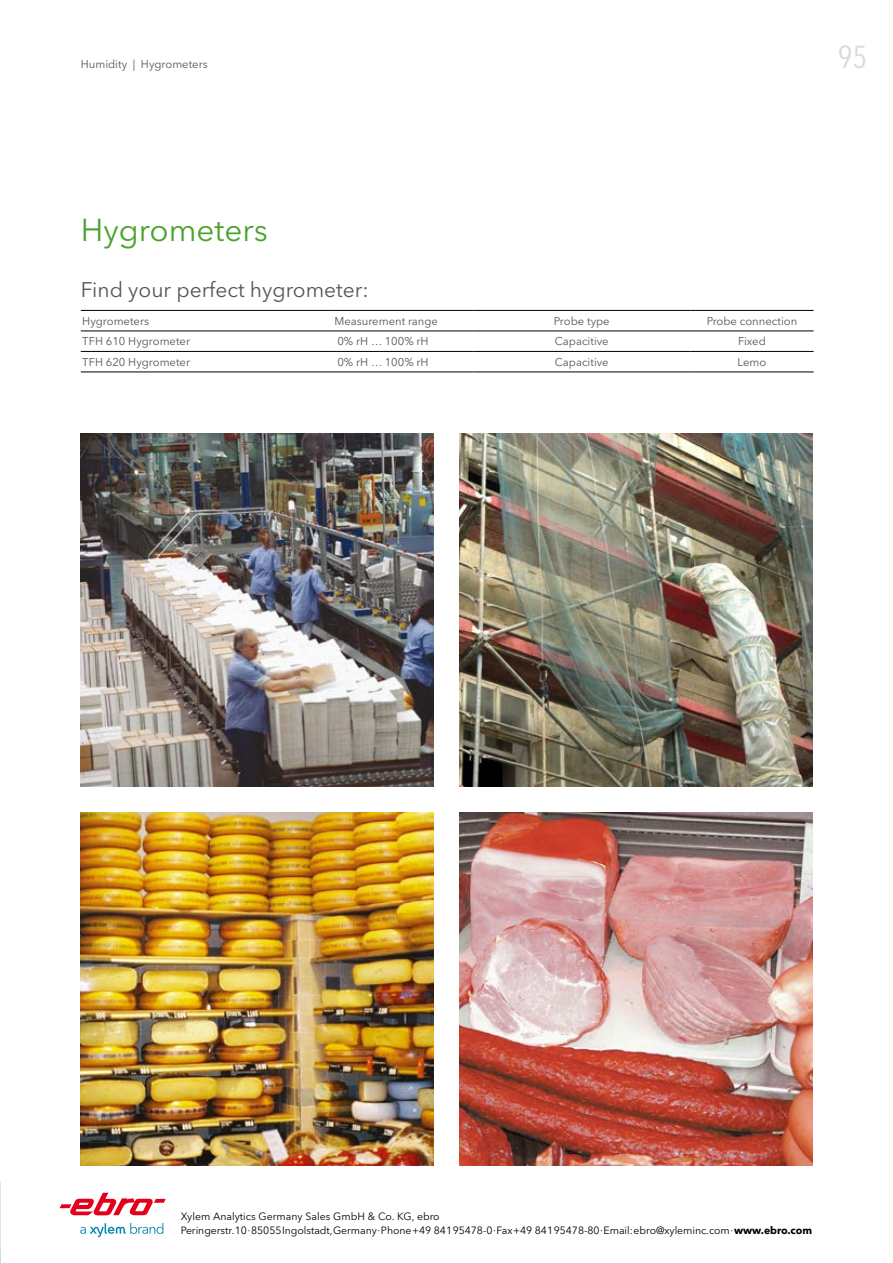
<style>
.page{position:relative;width:893px;height:1263px;background:#fff}
.page>*{position:absolute;margin:0;border:0;box-sizing:border-box;transform-origin:0 0}
.t1{font:31.5px "Avenir Next LT Pro";color:#4aa32c}
.t2{font:condensed 31.5px "Avenir Next LT Pro";color:#d9dada}
.t3{font:21px "Avenir Next LT Pro";color:#565655}
.t4{font:11.25px "Avenir Next LT Pro";color:#565655}
.t5{font:10.5px/13.5px "Avenir Next LT Pro";letter-spacing:-.005em;color:#000}
.s1{font-weight:700}
</style>
<div class="page">
<svg style="left:0;top:1181px;width:1px;height:82px"></svg>
<img style="left:81px;top:434px;width:353px;height:353px">
<img style="left:81px;top:812px;width:353px;height:353px">
<img style="left:459px;top:812px;width:353px;height:353px">
<img style="left:459px;top:434px;width:353px;height:353px">
<hr style="left:81px;top:310px;width:252px;height:1px;background:#000">
<hr style="left:333px;top:310px;width:140px;height:1px;background:#000">
<hr style="left:473px;top:310px;width:217px;height:1px;background:#000">
<hr style="left:690px;top:310px;width:124px;height:1px;background:#000">
<hr style="left:81px;top:331px;width:252px;height:1px;background:#000">
<hr style="left:333px;top:331px;width:140px;height:1px;background:#000">
<hr style="left:473px;top:331px;width:217px;height:1px;background:#000">
<hr style="left:690px;top:331px;width:124px;height:1px;background:#000">
<hr style="left:81px;top:351px;width:252px;height:1px;background:#000">
<hr style="left:333px;top:351px;width:140px;height:1px;background:#000">
<hr style="left:473px;top:351px;width:217px;height:1px;background:#000">
<hr style="left:690px;top:351px;width:124px;height:1px;background:#000">
<hr style="left:81px;top:372px;width:252px;height:1px;background:#000">
<hr style="left:333px;top:372px;width:140px;height:1px;background:#000">
<hr style="left:473px;top:372px;width:217px;height:1px;background:#000">
<hr style="left:690px;top:372px;width:124px;height:1px;background:#000">
<svg style="left:80px;top:1223px;width:83px;height:14px"></svg>
<svg style="left:60px;top:1193px;width:106px;height:22px"></svg>
<p class="t4" style="left:81px;top:57px;width:128px">Humidity | Hygrometers</p>
<h1 class="t2" style="left:838px;top:38px;width:31px">95</h1>
<h1 class="t1" style="left:81px;top:211px;width:189px">Hygrometers</h1>
<h2 class="t3" style="left:81px;top:277px;width:289px">Find your perfect hygrometer:</h2>
<p class="t4" style="left:82px;top:314px;width:68px">Hygrometers</p>
<p class="t4" style="left:335px;top:314px;width:105px">Measurement range</p>
<p class="t4" style="left:554px;top:314px;width:57px">Probe type</p>
<p class="t4" style="left:707px;top:314px;width:92px">Probe connection</p>
<p class="t4" style="left:82px;top:335px;width:109px">TFH 610 Hygrometer</p>
<p class="t4" style="left:337px;top:335px;width:93px">0% rH … 100% rH</p>
<p class="t4" style="left:555px;top:335px;width:55px">Capacitive</p>
<p class="t4" style="left:738px;top:335px;width:29px">Fixed</p>
<p class="t4" style="left:82px;top:355px;width:109px">TFH 620 Hygrometer</p>
<p class="t4" style="left:337px;top:355px;width:93px">0% rH … 100% rH</p>
<p class="t4" style="left:555px;top:355px;width:55px">Capacitive</p>
<p class="t4" style="left:737px;top:355px;width:30px">Lemo</p>
<p class="t5" style="left:181px;top:1210px;width:633px">Xylem Analytics Germany Sales GmbH &amp; Co. KG, ebro<br>Peringerstr. 10 ∙ 85055 Ingolstadt, Germany ∙ Phone +49 841 95478-0 ∙ Fax +49 841 95478-80 ∙ Email: ebro@xyleminc.com ∙ <span class="s1">www.ebro.com</span></p>
</div>
